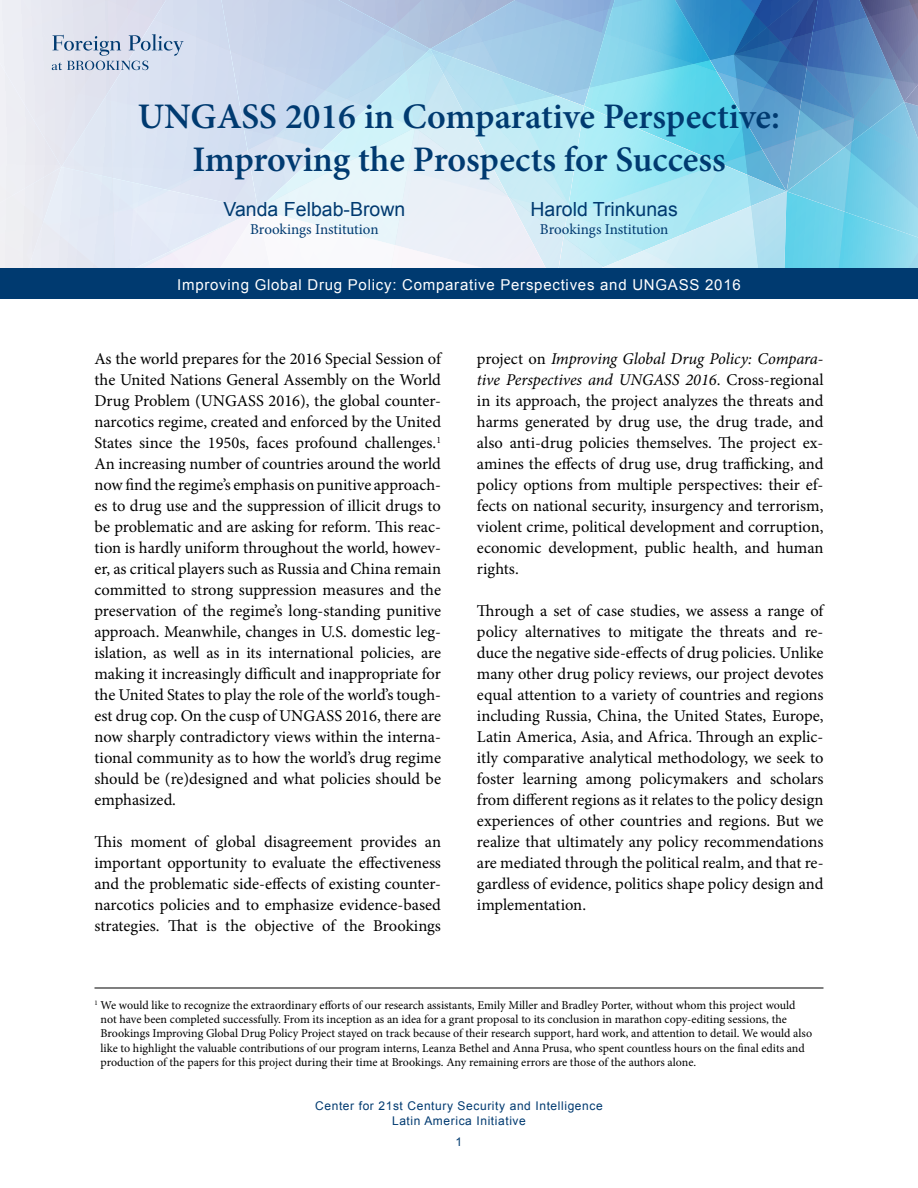
<style>
.page{position:relative;width:918px;height:1188px;background:#fff}
.page>*{position:absolute;margin:0;border:0;box-sizing:border-box;transform-origin:0 0}
.t1{font:600 36px/43.2px "Minion Pro";color:#003a70;text-align:center}
.t2{font:19.5px "Arial";color:#003a70}
.t3{font:16.5px/21px "Minion Pro";color:#000;text-align:justify}
.t4{font:15px "Arial";letter-spacing:.05em;color:#fff}
.t5{font:15px "Minion Pro";letter-spacing:-.005em;color:#003a70}
.t6{font:12px/14.4px "Minion Pro";color:#000}
.t7{font:12px/14.4px "Arial";letter-spacing:.05em;color:#003a70;text-align:center}
.s1{font-style:italic}
</style>
<div class="page">
<div style="left:0;top:260px;width:918px;height:39px;background:#003a70"></div>
<svg style="left:0;top:0;width:918px;height:268px;background:#b3d5e9"></svg>
<hr style="left:94px;top:988px;width:730px;height:1px;background:#000">
<h1 class="t1" style="left:138px;top:94px;width:644px">UNGASS 2016 in Comparative Perspective:<br>Improving the Prospects for Success</h1>
<p class="t2" style="left:224px;top:196px;width:183px">Vanda Felbab-Brown</p>
<p class="t5" style="left:250px;top:219px;width:130px">Brookings Institution</p>
<p class="t2" style="left:530px;top:196px;width:149px">Harold Trinkunas</p>
<p class="t5" style="left:540px;top:219px;width:130px">Brookings Institution</p>
<p class="t4" style="left:177px;top:274px;width:565px">Improving Global Drug Policy: Comparative Perspectives and UNGASS 2016</p>
<p class="t3" style="left:94px;top:348px;width:348px">As the world prepares for the 2016 Special Session of the United Nations General Assembly on the World Drug Problem (UNGASS 2016), the global counter&shy;narcotics regime, created and enforced by the United States since the 1950s, faces profound challenges.<sup>1<br></sup>An increasing number of countries around the world now find the regime’s emphasis on punitive approach&shy;es to drug use and the suppression of illicit drugs to be problematic and are asking for reform. This reac&shy;tion is hardly uniform throughout the world, howev&shy;er, as critical players such as Russia and China remain committed to strong suppression measures and the preservation of the regime’s long-standing punitive approach. Meanwhile, changes in U.S. domestic leg&shy;islation, as well as in its international policies, are making it increasingly difficult and inappropriate for the United States to play the role of the world’s tough&shy;est drug cop. On the cusp of UNGASS 2016, there are now sharply contradictory views within the interna&shy;tional community as to how the world’s drug regime should be (re)designed and what policies should be emphasized.</p>
<p class="t3" style="left:95px;top:831px;width:348px">This moment of global disagreement provides an important opportunity to evaluate the effectiveness and the problematic side-effects of existing counter&shy;narcotics policies and to emphasize evidence-based strategies. That is the objective of the Brookings</p>
<p class="t3" style="left:477px;top:348px;width:348px">project on <span class="s1">Improving Global Drug Policy: Compara&shy;tive Perspectives and UNGASS 2016</span>. Cross-regional in its approach, the project analyzes the threats and harms generated by drug use, the drug trade, and also anti-drug policies themselves. The project ex&shy;amines the effects of drug use, drug trafficking, and policy options from multiple perspectives: their ef&shy;fects on national security, insurgency and terrorism, violent crime, political development and corruption, economic development, public health, and human rights.</p>
<p class="t3" style="left:477px;top:601px;width:348px">Through a set of case studies, we assess a range of policy alternatives to mitigate the threats and re&shy;duce the negative side-effects of drug policies. Unlike many other drug policy reviews, our project devotes equal attention to a variety of countries and regions including Russia, China, the United States, Europe, Latin America, Asia, and Africa. Through an explic&shy;itly comparative analytical methodology, we seek to foster learning among policymakers and scholars from different regions as it relates to the policy design experiences of other countries and regions. But we realize that ultimately any policy recommendations are mediated through the political realm, and that re&shy;gardless of evidence, politics shape policy design and implementation.</p>
<p class="t6" style="left:101px;top:998px;width:713px;text-indent:-6px"><sup>1</sup> We would like to recognize the extraordinary efforts of our research assistants, Emily Miller and Bradley Porter, without whom this project would not have been completed successfully. From its inception as an idea for a grant proposal to its conclusion in marathon copy-editing sessions, the Brookings Improving Global Drug Policy Project stayed on track because of their research support, hard work, and attention to detail. We would also like to highlight the valuable contributions of our program interns, Leanza Bethel and Anna Prusa, who spent countless hours on the final edits and production of the papers for this project during their time at Brookings. Any remaining errors are those of the authors alone.</p>
<p class="t7" style="left:315px;top:1099px;width:289px">Center for 21st Century Security and Intelligence<br>Latin America Initiative</p>
<p class="t7" style="left:456px;top:1135px;width:8px">1</p>
</div>
